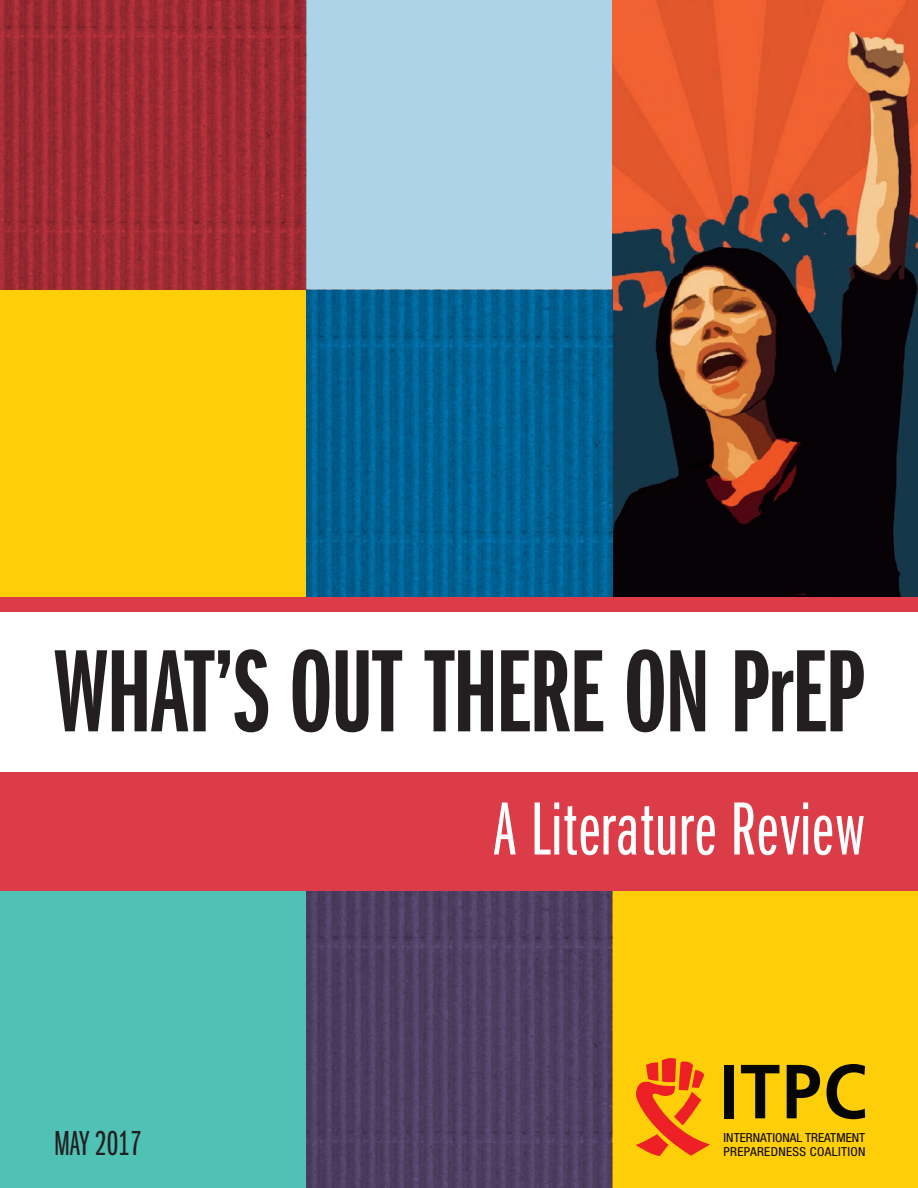
<style>
.page{position:relative;width:918px;height:1188px;background:#fff}
.page>*{position:absolute;margin:0;border:0;box-sizing:border-box;transform-origin:0 0}
.box_head{font:121.5px "ITC Franklin Gothic Std Dm X Cp";letter-spacing:-.01em;color:#231f20}
.box_head-2{font:78px "ITC Franklin Gothic Std Bk X Cp";letter-spacing:.01em;color:#fff}
.t1{font:700 76.5px "Frutiger LT Std";color:#050504;scale:.93 1}
.box_head-3{font:36px "ITC Franklin Gothic Std Bk X Cp";color:#231f20}
.t2{font:condensed 12.45px/14px "Helvetica Neue LT Std";color:#050504;scale:1.07 1}
</style>
<div class="page">
<div style="left:0;top:290px;width:306px;height:308px;background:#fece08"></div>
<div style="left:306px;top:0;width:307px;height:290px;background:#add3e9"></div>
<div style="left:0;top:891px;width:306px;height:297px;background:#50c1b5"></div>
<div style="left:612px;top:891px;width:306px;height:297px;background:#fece08"></div>
<img style="left:612px;top:0;width:306px;height:598px">
<img style="left:306px;top:891px;width:307px;height:297px">
<img style="left:306px;top:290px;width:306px;height:308px">
<img style="left:0;top:0;width:306px;height:290px">
<svg style="left:636px;top:1058px;width:74px;height:98px"></svg>
<div style="left:0;top:772px;width:918px;height:119px;background:#db3c48"></div>
<div style="left:0;top:598px;width:918px;height:14px;background:#db3c48"></div>
<p class="box_head" style="left:54px;top:626px;width:812px">WHAT’S OUT THERE ON PrEP</p>
<p class="box_head-2" style="left:494px;top:789px;width:372px">A Literature Review</p>
<p class="box_head-3" style="left:54px;top:1124px;width:89px">MAY 2017</p>
<p class="t1" style="left:719px;top:1047px;width:161px">ITPC</p>
<p class="t2" style="left:724px;top:1131px;width:134px">INTERNATIONAL TREATMENT<br>PREPAREDNESS COALITION</p>
</div>
